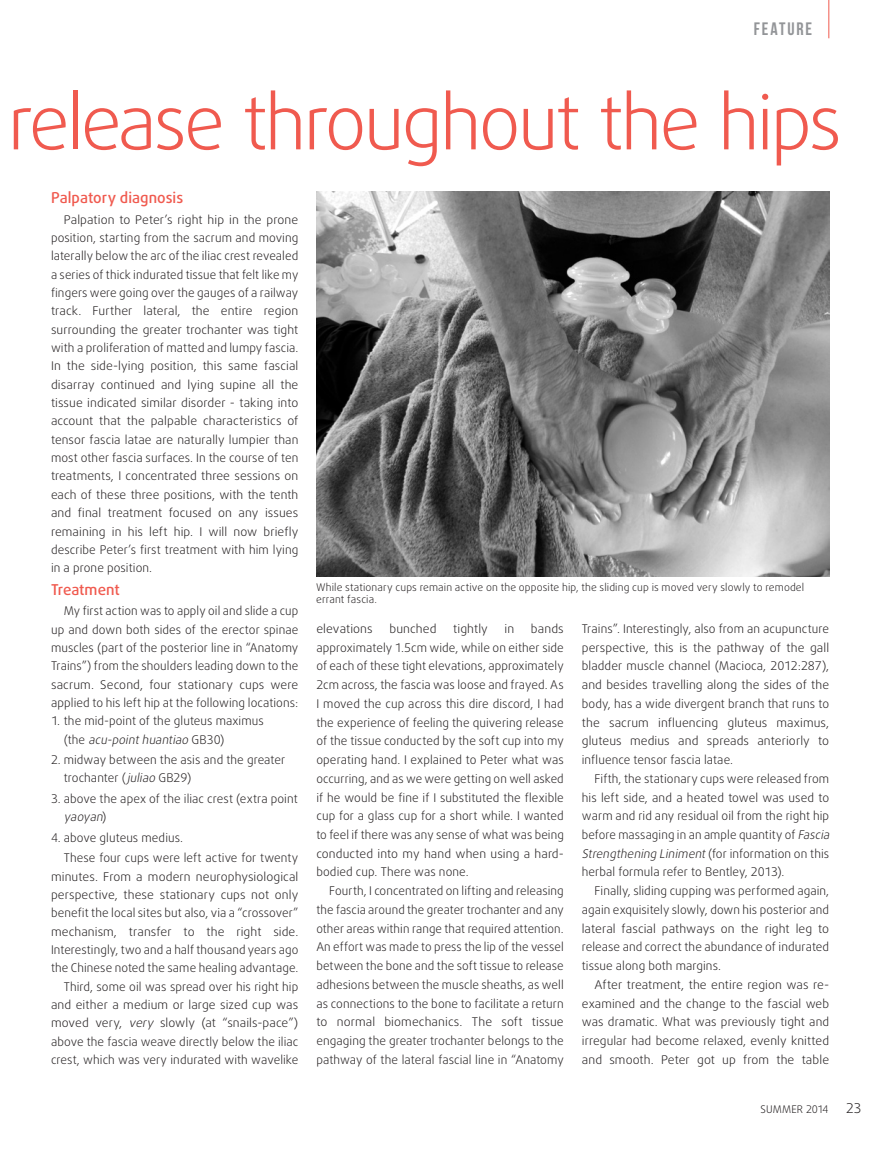
<style>
.page{position:relative;width:893px;height:1149px;background:#fff}
.page>*{position:absolute;margin:0;border:0;box-sizing:border-box;transform-origin:0 0}
.t1{font:300 75px "Daxline Pro";letter-spacing:-.04em;color:#f05a4f}
.t2{font:18px "Bebas Neue";letter-spacing:.105em;color:#939598}
.t3{font:500 15px "Daxline Pro";color:#f05a4f}
.t4{font:300 13.5px "Daxline Pro";color:#231f20}
.t5{font:300 12px/18.8px "Daxline Pro";letter-spacing:.005em;color:#231f20;text-align:justify}
.t6{font:300 10.5px/12px "Daxline Pro";letter-spacing:.01em;color:#231f20}
.s1{font-style:italic}
</style>
<div class="page">
<hr style="left:828px;top:0;width:1px;height:38px;background:#f05a4f">
<img style="left:316px;top:191px;width:513px;height:385px">
<h2 class="t2" style="left:754px;top:19px;width:60px">FEATURE</h2>
<h1 class="t1" style="left:8px;top:76px;width:836px">release throughout the hips</h1>
<p class="t3" style="left:51px;top:189px;width:134px">Palpatory diagnosis</p>
<p class="t5" style="left:51px;top:210px;width:249px;line-height:18.3px;text-indent:13px">Palpation to Peter’s right hip in the prone position, starting from the sacrum and moving laterally below the arc of the iliac crest revealed a series of thick indurated tissue that felt like my fingers were going over the gauges of a railway track. Further lateral, the entire region surrounding the greater trochanter was tight with a proliferation of matted and lumpy fascia.<br>In the side-lying position, this same fascial disarray continued and lying supine all the tissue indicated similar disorder - taking into account that the palpable characteristics of tensor fascia latae are naturally lumpier than most other fascia surfaces. In the course of ten treatments, I concentrated three sessions on each of these three positions, with the tenth and final treatment focused on any issues remaining in his left hip. I will now briefly describe Peter’s first treatment with him lying in a prone position.</p>
<p class="t3" style="left:51px;top:580px;width:70px">Treatment</p>
<p class="t5" style="left:51px;top:601px;width:249px;line-height:18.3px;text-indent:13px">My first action was to apply oil and slide a cup up and down both sides of the erector spinae muscles (part of the posterior line in “Anatomy Trains”) from the shoulders leading down to the sacrum. Second, four stationary cups were applied to his left hip at the following locations:</p>
<p class="t5" style="left:64px;top:711px;width:202px;line-height:18.3px;text-indent:-13px">1. the mid-point of the gluteus maximus (t h e <span class="s1">acu-pointhuantiao</span> G B 3 0)</p>
<p class="t5" style="left:64px;top:750px;width:223px;line-height:18.3px;text-indent:-13px">2. midway between the asis and the greater trochanter (<span class="s1">juliao</span>GB29)</p>
<p class="t5" style="left:64px;top:789px;width:236px;line-height:18.3px;text-indent:-13px">3. above the apex of the iliac crest (extra point <span class="s1">yaoyan</span>)</p>
<p class="t5" style="left:64px;top:826px;width:236px;line-height:20.4px;text-indent:-13px">4. above gluteus medius.<br>These four cups were left active for twenty</p>
<p class="t5" style="left:51px;top:866px;width:249px;line-height:18.3px;text-align:right">minutes. From a modern neurophysiological perspective, these stationary cups not only benefit the local sites but also, via a “crossover” mechanism, transfer to the right side.<br>Interestingly, two and a half thousand years ago the Chinese noted the same healing advantage.<br>Third, some oil was spread over his right hip and either a medium or large sized cup was moved very, <span class="s1">very</span> slowly (at “snails-pace”) above the fascia weave directly below the iliac crest, which was very indurated with wavelike</p>
<p class="t6" style="left:316px;top:581px;width:490px">While stationary cups remain active on the opposite hip, the sliding cup is moved very slowly to remodel errant fascia.</p>
<p class="t5" style="left:316px;top:619px;width:249px;text-indent:215px">bands approximately 1.5cm wide, while on either side of each of these tight elevations, approximately 2cm across, the fascia was loose and frayed. As I moved the cup across this dire discord, I had the experience of feeling the quivering release of the tissue conducted by the soft cup into my operating hand. I explained to Peter what was occurring, and as we were getting on well asked if he would be fine if I substituted the flexible cup for a glass cup for a short while. I wanted to feel if there was any sense of what was being conducted into my hand when using a hard&shy;bodied cup. There was none.</p>
<p class="t5" style="left:316px;top:881px;width:249px;text-indent:13px">Fourth, I concentrated on lifting and releasing the fascia around the greater trochanter and any other areas within range that required attention.<br>An effort was made to press the lip of the vessel between the bone and the soft tissue to release adhesions between the muscle sheaths, as well as connections to the bone to facilitate a return to normal biomechanics. The soft tissue engaging the greater trochanter belongs to the pathway of the lateral fascial line in “Anatomy</p>
<p class="t5" style="left:316px;top:619px;width:58px">elevations</p>
<p class="t5" style="left:389px;top:619px;width:49px">bunched</p>
<p class="t5" style="left:453px;top:619px;width:36px">tightly</p>
<p class="t5" style="left:505px;top:619px;width:11px">in</p>
<p class="t5" style="left:582px;top:619px;width:249px">Trains”. Interestingly, also from an acupuncture perspective, this is the pathway of the gall bladder muscle channel (Macioca, 2012:287), and besides travelling along the sides of the body, has a wide divergent branch that runs to the sacrum influencing gluteus maximus, gluteus medius and spreads anteriorly to influence tensor fascia latae.</p>
<p class="t5" style="left:582px;top:768px;width:251px;text-align:left;text-indent:13px">Fifth, the stationary cups were released from his left side, and a heated towel was used to warm and rid any residual oil from the right hip before massaging in an ample quantity of <span class="s1">Fascia Strengthening Liniment</span>(fo r i n fo r m a t i o n o n t h i s herbal formula refer to Bentley, 2013).</p>
<p class="t5" style="left:582px;top:881px;width:249px;text-indent:13px">Finally, sliding cupping was performed again, again exquisitely slowly, down his posterior and lateral fascial pathways on the right leg to release and correct the abundance of indurated tissue along both margins.</p>
<p class="t5" style="left:582px;top:974px;width:249px;text-indent:13px">After treatment, the entire region was re&shy;examined and the change to the fascial web was dramatic. What was previously tight and irregular had become relaxed, evenly knitted and smooth. Peter got up from the table</p>
<p class="t6" style="left:760px;top:1102px;width:70px">SUMMER 2014</p>
<p class="t4" style="left:846px;top:1099px;width:17px">23</p>
</div>
